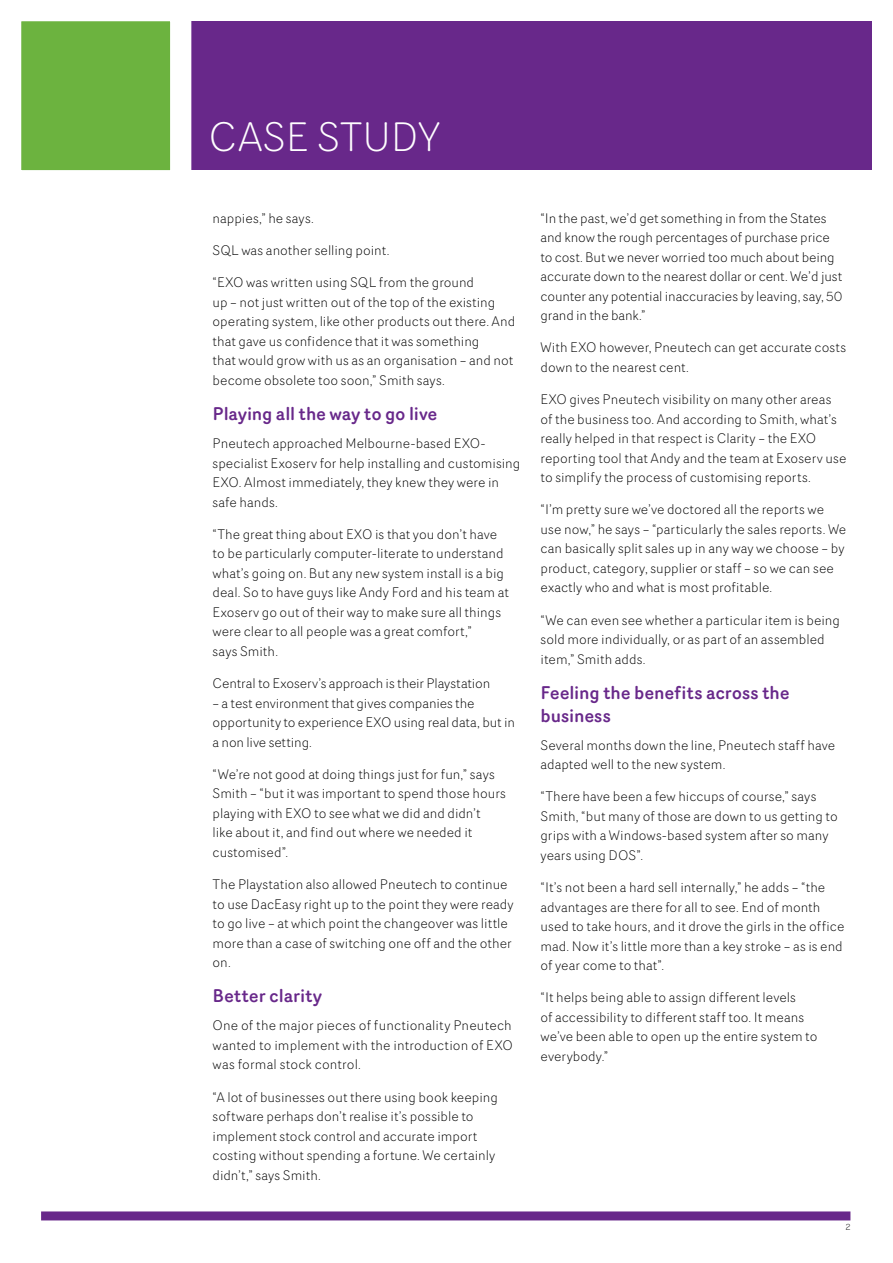
<style>
.page{position:relative;width:893px;height:1263px;background:#fff}
.page>*{position:absolute;margin:0;border:0;box-sizing:border-box;transform-origin:0 0}
.t1{font:300 40.2px "Router";color:#fff}
.t2{font:500 18px/22.5px "Router";letter-spacing:-.01em;color:#68288a}
.t3{font:300 13.5px/19.5px "Router";color:#000}
.t4{font:300 9px "Router";color:#000}
</style>
<div class="page">
<div style="left:41px;top:1211px;width:809px;height:9px;background:#68288a"></div>
<div style="left:21px;top:21px;width:851px;height:149px;background:#68288a"></div>
<div style="left:11px;top:11px;width:170px;height:170px;background:#6cb33f"></div>
<div style="left:0;top:0;width:191px;height:191px;border:21px solid #fff"></div>
<h1 class="t1" style="left:208px;top:108px;width:234px">CASE STUDY</h1>
<p class="t3" style="left:213px;top:208px;width:103px">nappies,” he says.</p>
<p class="t3" style="left:213px;top:240px;width:178px">SQL was another selling point.</p>
<p class="t3" style="left:213px;top:272px;width:304px">“EXO was written using SQL from the ground<br>up – not just written out of the top of the existing operating system, like other products out there. And that gave us confidence that it was something<br>that would grow with us as an organisation – and not become obsolete too soon,” Smith says.</p>
<h2 class="t2" style="left:213px;top:402px;width:226px">Playing all the way to go live</h2>
<p class="t3" style="left:213px;top:433px;width:309px">Pneutech approached Melbourne-based EXO&shy;specialist Exoserv for help installing and customising EXO. Almost immediately, they knew they were in safe hands.</p>
<p class="t3" style="left:213px;top:524px;width:298px">“The great thing about EXO is that you don’t have to be particularly computer-literate to understand what’s going on. But any new system install is a big deal. So to have guys like Andy Ford and his team at Exoserv go out of their way to make sure all things were clear to all people was a great comfort,”<br>says Smith.</p>
<p class="t3" style="left:213px;top:673px;width:279px">Central to Exoserv’s approach is their Playstation</p>
<p class="t3" style="left:213px;top:692px;width:304px">– a test environment that gives companies the opportunity to experience EXO using real data, but in a non live setting.</p>
<p class="t3" style="left:213px;top:764px;width:295px">“We’re not good at doing things just for fun,” says Smith – “but it was important to spend those hours playing with EXO to see what we did and didn’t<br>like about it, and find out where we needed it customised”.</p>
<p class="t3" style="left:213px;top:874px;width:303px">The Playstation also allowed Pneutech to continue to use DacEasy right up to the point they were ready to go live – at which point the changeover was little more than a case of switching one off and the other on.</p>
<h2 class="t2" style="left:213px;top:984px;width:111px">Better clarity</h2>
<p class="t3" style="left:213px;top:1015px;width:302px;text-align:justify">One of the major pieces of functionality Pneutech wanted to implement with the introduction of EXO was formal stock control.</p>
<p class="t3" style="left:213px;top:1087px;width:287px">“A lot of businesses out there using book keeping software perhaps don’t realise it’s possible to implement stock control and accurate import costing without spending a fortune. We certainly didn’t,” says Smith.</p>
<p class="t3" style="left:540px;top:208px;width:303px">“In the past, we’d get something in from the States and know the rough percentages of purchase price to cost. But we never worried too much about being accurate down to the nearest dollar or cent. We’d just counter any potential inaccuracies by leaving, say, 50 grand in the bank.”</p>
<p class="t3" style="left:540px;top:337px;width:307px">With EXO however, Pneutech can get accurate costs down to the nearest cent.</p>
<p class="t3" style="left:540px;top:389px;width:307px">EXO gives Pneutech visibility on many other areas of the business too. And according to Smith, what’s really helped in that respect is Clarity – the EXO reporting tool that Andy and the team at Exoserv use to simplify the process of customising reports.</p>
<p class="t3" style="left:540px;top:499px;width:307px">“I’m pretty sure we’ve doctored all the reports we use now,” he says – “particularly the sales reports. We can basically split sales up in any way we choose – by product, category, supplier or staff – so we can see exactly who and what is most profitable.</p>
<p class="t3" style="left:540px;top:610px;width:301px">“We can even see whether a particular item is being sold more individually, or as part of an assembled item,” Smith adds.</p>
<h2 class="t2" style="left:540px;top:681px;width:251px">Feeling the benefits across the business</h2>
<p class="t3" style="left:540px;top:735px;width:296px">Several months down the line, Pneutech staff have adapted well to the new system.</p>
<p class="t3" style="left:540px;top:786px;width:299px">“There have been a few hiccups of course,” says Smith, “but many of those are down to us getting to grips with a Windows-based system after so many years using DOS”.</p>
<p class="t3" style="left:540px;top:877px;width:305px">“It’s not been a hard sell internally,” he adds – “the advantages are there for all to see. End of month used to take hours, and it drove the girls in the office mad. Now it’s little more than a key stroke – as is end of year come to that”.</p>
<p class="t3" style="left:540px;top:987px;width:278px">“It helps being able to assign different levels<br>of accessibility to different staff too. It means we’ve been able to open up the entire system to everybody.”</p>
<p class="t4" style="left:846px;top:1220px;width:6px">2</p>
</div>
